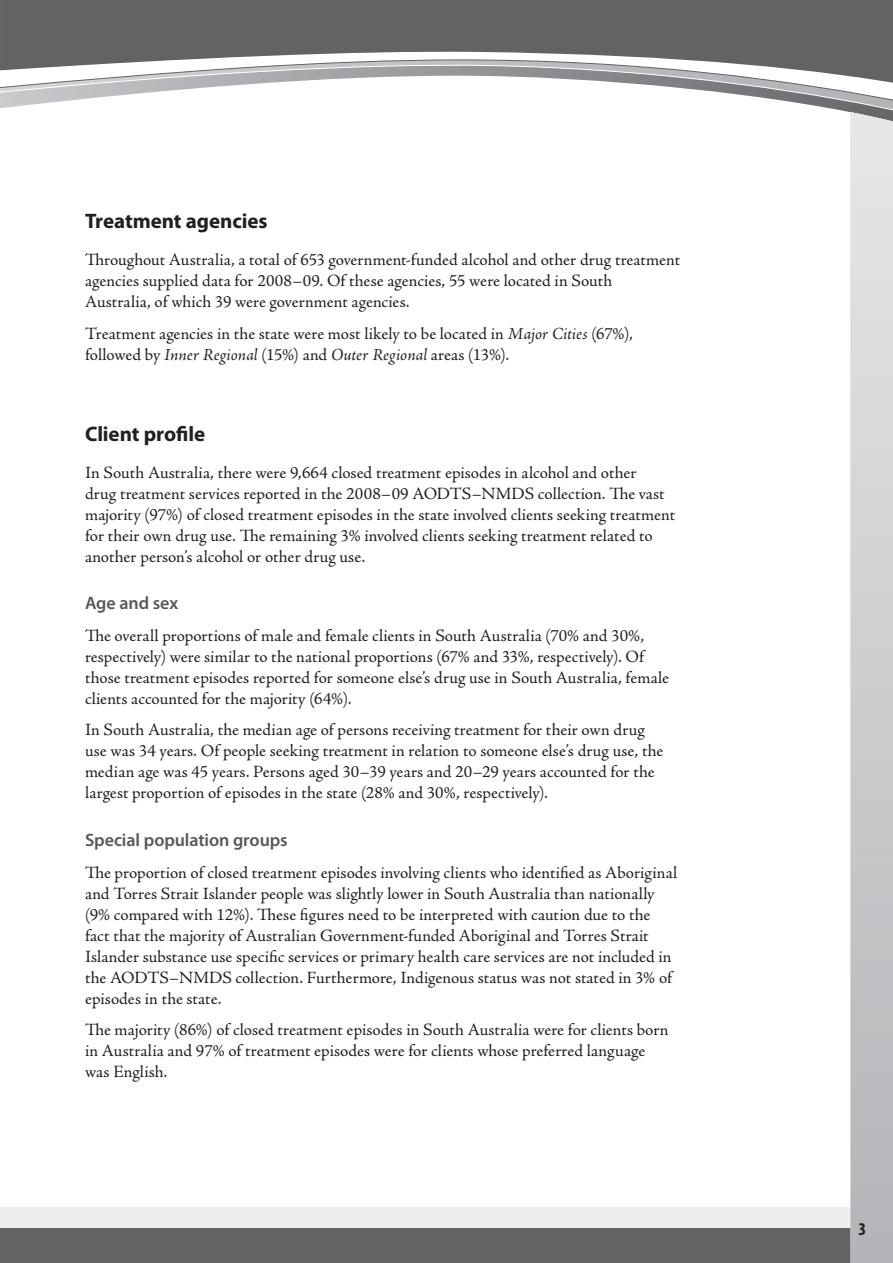
<style>
.page{position:relative;width:893px;height:1263px;background:#fff}
.page>*{position:absolute;margin:0;border:0;box-sizing:border-box;transform-origin:0 0}
.t1{font:700 21px "Myriad Pro";letter-spacing:-.005em;color:#231f20}
.t2{font:600 18px "Myriad Pro";letter-spacing:-.005em;color:#57585a}
.t3{font:700 condensed 18px "Myriad Pro";color:#231f20}
.t4{font:17.25px/21px "Adobe Jenson Pro";color:#231f20}
.s1{font-style:italic}
</style>
<div class="page">
<div style="left:0;top:1207px;width:850px;height:22px;background:#eeeeef"></div>
<div style="left:0;top:1229px;width:850px;height:34px;background:#636366"></div>
<svg style="left:0;top:0;width:893px;height:62px;background:#6c6c6f"></svg>
<svg style="left:0;top:62px;width:893px;height:50px"></svg>
<svg style="left:850px;top:112px;width:43px;height:1151px;background:#cccdcf"></svg>
<p class="t1" style="left:85px;top:208px;width:184px">Treatment agencies</p>
<p class="t4" style="left:85px;top:250px;width:597px">Throughout Australia, a total of 653 government-funded alcohol and other drug treatment agencies supplied data for 2008–09. Of these agencies, 55 were located in South<br>Australia, of which 39 were government agencies.</p>
<p class="t4" style="left:85px;top:323px;width:549px">Treatment agencies in the state were most likely to be located in <span class="s1">Major Cities</span> (67%), followed by <span class="s1">Inner Regional</span> (15%) and <span class="s1">Outer Regional</span> areas (13%).</p>
<p class="t1" style="left:85px;top:420px;width:122px">Client profile</p>
<p class="t4" style="left:85px;top:462px;width:592px">In South Australia, there were 9,664 closed treatment episodes in alcohol and other<br>drug treatment services reported in the 2008–09 AODTS–NMDS collection. The vast majority (97%) of closed treatment episodes in the state involved clients seeking treatment for their own drug use. The remaining 3% involved clients seeking treatment related to another person’s alcohol or other drug use.</p>
<p class="t2" style="left:85px;top:592px;width:95px">Age and sex</p>
<p class="t4" style="left:85px;top:625px;width:586px">The overall proportions of male and female clients in South Australia (70% and 30%, respectively) were similar to the national proportions (67% and 33%, respectively). Of those treatment episodes reported for someone else’s drug use in South Australia, female clients accounted for the majority (64%).</p>
<p class="t4" style="left:85px;top:720px;width:580px">In South Australia, the median age of persons receiving treatment for their own drug use was 34 years. Of people seeking treatment in relation to someone else’s drug use, the median age was 45 years. Persons aged 30–39 years and 20–29 years accounted for the largest proportion of episodes in the state (28% and 30%, respectively).</p>
<p class="t2" style="left:85px;top:829px;width:204px">Special population groups</p>
<p class="t4" style="left:85px;top:862px;width:594px">The proportion of closed treatment episodes involving clients who identified as Aboriginal and Torres Strait Islander people was slightly lower in South Australia than nationally (9% compared with 12%). These figures need to be interpreted with caution due to the fact that the majority of Australian Government-funded Aboriginal and Torres Strait Islander substance use specific services or primary health care services are not included in the AODTS–NMDS collection. Furthermore, Indigenous status was not stated in 3% of episodes in the state.</p>
<p class="t4" style="left:85px;top:1020px;width:585px">The majority (86%) of closed treatment episodes in South Australia were for clients born in Australia and 97% of treatment episodes were for clients whose preferred language was English.</p>
<p class="t3" style="left:858px;top:1218px;width:9px">3</p>
</div>
